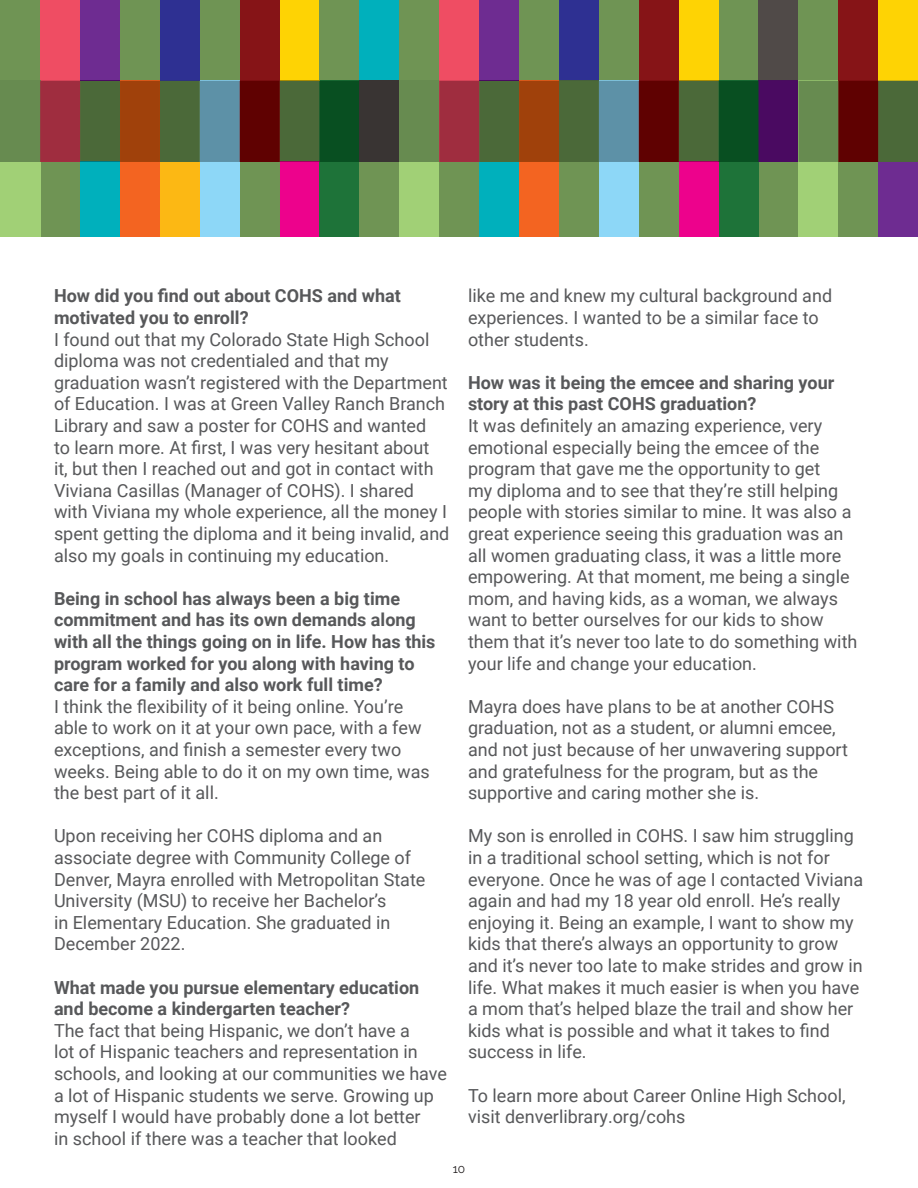
<style>
.page{position:relative;width:918px;height:1188px;background:#fff}
.page>*{position:absolute;margin:0;border:0;box-sizing:border-box;transform-origin:0 0}
.t1{font:18px/21.6px "Roboto";color:#57585a}
.t2{font:700 18px/21.6px "Roboto";color:#57585a}
.t3{font:12px "Raleway";color:#231f20}
</style>
<div class="page">
<div style="left:0;top:0;width:918px;height:237px;background:#6f9454"></div>
<div style="left:80px;top:0;width:40px;height:81px;background:#6e2c91"></div>
<div style="left:160px;top:0;width:40px;height:81px;background:#2e3092"></div>
<div style="left:878px;top:162px;width:40px;height:75px;background:#6e2c91"></div>
<div style="left:80px;top:162px;width:40px;height:75px;background:#00b0bc"></div>
<div style="left:160px;top:162px;width:40px;height:75px;background:#fcb814"></div>
<div style="left:359px;top:0;width:40px;height:81px;background:#00b0bc"></div>
<div style="left:0;top:81px;width:40px;height:156px;background:#a1d076"></div>
<div style="left:120px;top:81px;width:40px;height:156px;background:#f36421"></div>
<div style="left:40px;top:0;width:40px;height:162px;background:#ef4d63"></div>
<div style="left:280px;top:0;width:39px;height:81px;background:#fed304"></div>
<div style="left:280px;top:162px;width:40px;height:75px;background:#ed028c"></div>
<div style="left:200px;top:81px;width:40px;height:156px;background:#8dd7f7"></div>
<div style="left:320px;top:81px;width:39px;height:156px;background:#1e7339"></div>
<div style="left:240px;top:0;width:40px;height:162px;background:#861417"></div>
<div style="left:878px;top:0;width:40px;height:81px;background:#fed304"></div>
<div style="left:838px;top:0;width:40px;height:162px;background:#861417"></div>
<div style="left:479px;top:0;width:40px;height:81px;background:#6e2c91"></div>
<div style="left:479px;top:162px;width:40px;height:75px;background:#00b0bc"></div>
<div style="left:399px;top:81px;width:40px;height:156px;background:#a1d076"></div>
<div style="left:798px;top:81px;width:40px;height:156px;background:#a1d076"></div>
<div style="left:519px;top:81px;width:40px;height:156px;background:#f36421"></div>
<div style="left:439px;top:0;width:40px;height:162px;background:#ef4d63"></div>
<div style="left:559px;top:0;width:40px;height:81px;background:#2e3092"></div>
<div style="left:679px;top:0;width:40px;height:81px;background:#fed304"></div>
<div style="left:679px;top:162px;width:40px;height:75px;background:#ed028c"></div>
<div style="left:599px;top:81px;width:40px;height:156px;background:#8dd7f7"></div>
<div style="left:719px;top:81px;width:40px;height:156px;background:#1e7339"></div>
<div style="left:639px;top:0;width:40px;height:162px;background:#861417"></div>
<div style="left:758px;top:0;width:40px;height:81px;background:#504a48"></div>
<div style="left:80px;top:81px;width:439px;height:81px;background:#4b6939"></div>
<hr style="left:80px;top:162px;width:40px;height:1px;background:#007880">
<div style="left:0;top:81px;width:40px;height:81px;background:#678b50"></div>
<div style="left:40px;top:81px;width:40px;height:81px;background:#9f2d3f"></div>
<div style="left:320px;top:81px;width:39px;height:81px;background:#084f21"></div>
<svg style="left:120px;top:81px;width:160px;height:81px;background:#694f3b"></svg>
<div style="left:359px;top:81px;width:40px;height:81px;background:#393433"></div>
<div style="left:399px;top:81px;width:40px;height:81px;background:#678b50"></div>
<div style="left:439px;top:81px;width:40px;height:81px;background:#9f2d3f"></div>
<hr style="left:679px;top:162px;width:40px;height:1px;background:#9e015e">
<svg style="left:519px;top:81px;width:399px;height:81px;background:#554b38"></svg>
<p class="t2" style="left:54px;top:285px;width:348px">How did you find out about COHS and what motivated you to enroll?</p>
<p class="t1" style="left:54px;top:328px;width:397px">I found out that my Colorado State High School diploma was not credentialed and that my graduation wasn’t registered with the Department of Education. I was at Green Valley Ranch Branch Library and saw a poster for COHS and wanted<br>to learn more. At first, I was very hesitant about<br>it, but then I reached out and got in contact with Viviana Casillas (Manager of COHS). I shared with Viviana my whole experience, all the money I spent getting the diploma and it being invalid, and also my goals in continuing my education.</p>
<p class="t2" style="left:54px;top:587px;width:383px">Being in school has always been a big time commitment and has its own demands along with all the things going on in life. How has this program worked for you along with having to care for a family and also work full time?</p>
<p class="t1" style="left:54px;top:695px;width:377px">I think the flexibility of it being online. You’re able to work on it at your own pace, with a few exceptions, and finish a semester every two weeks. Being able to do it on my own time, was the best part of it all.</p>
<p class="t1" style="left:54px;top:825px;width:373px">Upon receiving her COHS diploma and an associate degree with Community College of Denver, Mayra enrolled with Metropolitan State University (MSU) to receive her Bachelor’s<br>in Elementary Education. She graduated in December 2022.</p>
<p class="t2" style="left:54px;top:976px;width:367px">What made you pursue elementary education and become a kindergarten teacher?</p>
<p class="t1" style="left:54px;top:1019px;width:395px">The fact that being Hispanic, we don’t have a<br>lot of Hispanic teachers and representation in schools, and looking at our communities we have a lot of Hispanic students we serve. Growing up myself I would have probably done a lot better<br>in school if there was a teacher that looked</p>
<p class="t1" style="left:468px;top:285px;width:366px">like me and knew my cultural background and experiences. I wanted to be a similar face to other students.</p>
<p class="t2" style="left:468px;top:371px;width:368px">How was it being the emcee and sharing your story at this past COHS graduation?</p>
<p class="t1" style="left:468px;top:414px;width:391px">It was definitely an amazing experience, very emotional especially being the emcee of the program that gave me the opportunity to get<br>my diploma and to see that they’re still helping people with stories similar to mine. It was also a great experience seeing this graduation was an all women graduating class, it was a little more empowering. At that moment, me being a single mom, and having kids, as a woman, we always want to better ourselves for our kids to show them that it’s never too late to do something with your life and change your education.</p>
<p class="t1" style="left:468px;top:695px;width:382px">Mayra does have plans to be at another COHS graduation, not as a student, or alumni emcee, and not just because of her unwavering support and gratefulness for the program, but as the supportive and caring mother she is.</p>
<p class="t1" style="left:468px;top:825px;width:397px">My son is enrolled in COHS. I saw him struggling in a traditional school setting, which is not for everyone. Once he was of age I contacted Viviana again and had my 18 year old enroll. He’s really enjoying it. Being an example, I want to show my kids that there’s always an opportunity to grow and it’s never too late to make strides and grow in life. What makes it much easier is when you have a mom that’s helped blaze the trail and show her kids what is possible and what it takes to find success in life.</p>
<p class="t1" style="left:468px;top:1084px;width:379px">To learn more about Career Online High School, visit denverlibrary.org/cohs</p>
<p class="t3" style="left:453px;top:1162px;width:14px">10</p>
</div>
